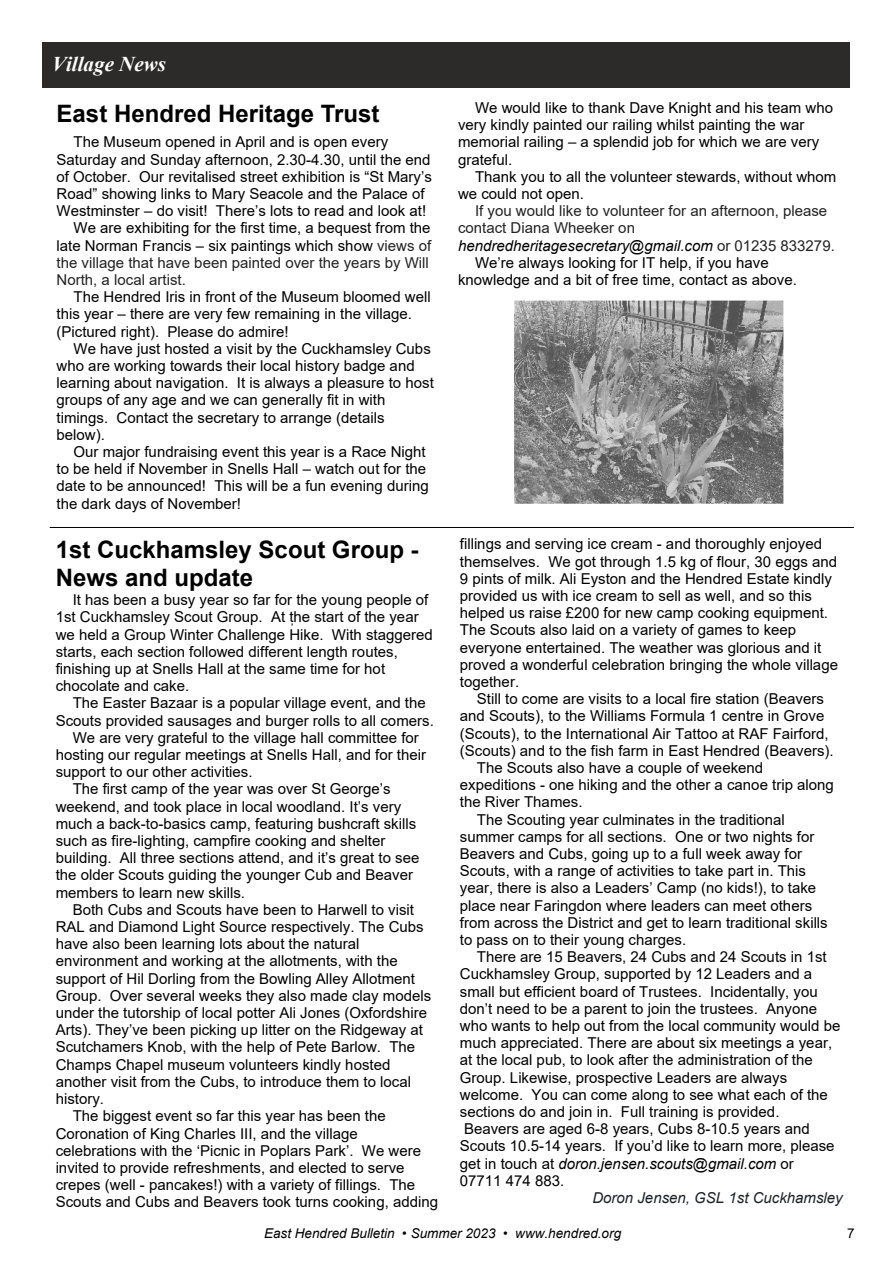
<style>
.page{position:relative;width:893px;height:1263px;background:#fff}
.page>*{position:absolute;margin:0;border:0;box-sizing:border-box;transform-origin:0 0}
.t1{font:700 24px/27.5px "Arial";color:#000}
.t2{font:italic 700 21px "Times New Roman";color:#fefefe}
.t3{font:15px/17.2px "Arial";color:#000}
.t4{font:15px "Arial";color:#222}
.t5{font:italic 15px "Arial";color:#000}
.t6{font:italic 15px "Arial";color:#1d2228}
.t7{font:italic 13.5px "Arial";color:#000}
.t8{font:13.5px "Arial";color:#000}
.s1{color:#222}
.s2{font-style:normal;color:#222}
.s3{font-style:normal}
</style>
<div class="page">
<div style="left:43px;top:43px;width:807px;height:45px;background:#2c2b2a"></div>
<img style="left:514px;top:301px;width:269px;height:202px">
<hr style="left:50px;top:527px;width:804px;height:1px;background:#000">
<h2 class="t2" style="left:52px;top:57px;width:115px">Village News</h2>
<h1 class="t1" style="left:57px;top:102px;width:324px">East Hendred Heritage Trust</h1>
<p class="t3" style="left:74px;top:135px;width:316px">The Museum opened in April and is open every</p>
<p class="t3" style="left:57px;top:152px;width:376px">Saturday and Sunday afternoon, 2.30-4.30, until the end</p>
<p class="t3" style="left:57px;top:169px;width:377px">of October. Our revitalised street exhibition is “St Mary’s</p>
<p class="t3" style="left:57px;top:186px;width:370px">Road” showing links to Mary Seacole and the Palace of</p>
<p class="t3" style="left:57px;top:204px;width:371px">Westminster – do visit! There’s lots to read and look at!</p>
<p class="t3" style="left:74px;top:221px;width:359px">We are exhibiting for the first time, a bequest from the</p>
<p class="t3" style="left:57px;top:238px;width:376px">late Norman Francis – six paintings which show <span class="s1">views of</span></p>
<p class="t4" style="left:57px;top:257px;width:374px">the village that have been painted over the years by Will</p>
<p class="t4" style="left:57px;top:274px;width:131px">North, a local artist.</p>
<p class="t3" style="left:57px;top:290px;width:376px;text-indent:17px">The Hendred Iris in front of the Museum bloomed well this year – there are very few remaining in the village. (Pictured right). Please do admire!</p>
<p class="t3" style="left:57px;top:341px;width:379px;text-indent:17px">We have just hosted a visit by the Cuckhamsley Cubs who are working towards their local history badge and learning about navigation. It is always a pleasure to host groups of any age and we can generally fit in with timings. Contact the secretary to arrange (details below).</p>
<p class="t3" style="left:57px;top:444px;width:374px;text-indent:17px">Our major fundraising event this year is a Race Night to be held if November in Snells Hall – watch out for the date to be announced! This will be a fun evening during the dark days of November!</p>
<h1 class="t1" style="left:56px;top:538px;width:364px">1st Cuckhamsley Scout Group -<br>News and update</h1>
<p class="t3" style="left:56px;top:593px;width:379px;text-indent:17px">It has been a busy year so far for the young people of 1st Cuckhamsley Scout Group. At the start of the year we held a Group Winter Challenge Hike. With staggered starts, each section followed different length routes, finishing up at Snells Hall at the same time for hot chocolate and cake.</p>
<p class="t3" style="left:73px;top:696px;width:355px">The Easter Bazaar is a popular village event, and the</p>
<p class="t3" style="left:56px;top:713px;width:380px">Scouts provided sausages and burger rolls to all comers.</p>
<p class="t3" style="left:73px;top:730px;width:348px">We are very grateful to the village hall committee for</p>
<p class="t3" style="left:56px;top:747px;width:372px">hosting our regular meetings at Snells Hall, and for their</p>
<p class="t3" style="left:56px;top:765px;width:198px">support to our other activities.</p>
<p class="t3" style="left:73px;top:782px;width:319px">The first camp of the year was over St George’s</p>
<p class="t3" style="left:56px;top:799px;width:347px">weekend, and took place in local woodland. It’s very</p>
<p class="t3" style="left:56px;top:816px;width:362px">much a back-to-basics camp, featuring bushcraft skills</p>
<p class="t3" style="left:56px;top:833px;width:331px">such as fire-lighting, campfire cooking and shelter</p>
<p class="t3" style="left:56px;top:851px;width:365px">building. All three sections attend, and it’s great to see</p>
<p class="t3" style="left:56px;top:868px;width:359px">the older Scouts guiding the younger Cub and Beaver</p>
<p class="t3" style="left:56px;top:885px;width:191px">members to learn new skills.</p>
<p class="t3" style="left:73px;top:902px;width:343px">Both Cubs and Scouts have been to Harwell to visit</p>
<p class="t3" style="left:56px;top:919px;width:370px">RAL and Diamond Light Source respectively. The Cubs</p>
<p class="t3" style="left:56px;top:937px;width:305px">have also been learning lots about the natural</p>
<p class="t3" style="left:56px;top:954px;width:344px">environment and working at the allotments, with the</p>
<p class="t3" style="left:56px;top:971px;width:361px">support of Hil Dorling from the Bowling Alley Allotment</p>
<p class="t3" style="left:56px;top:988px;width:377px">Group. Over several weeks they also made clay models</p>
<p class="t3" style="left:56px;top:1005px;width:373px">under the tutorship of local potter Ali Jones (Oxfordshire</p>
<p class="t3" style="left:56px;top:1023px;width:369px">Arts). They’ve been picking up litter on the Ridgeway at</p>
<p class="t3" style="left:56px;top:1040px;width:361px">Scutchamers Knob, with the help of Pete Barlow. The</p>
<p class="t3" style="left:56px;top:1057px;width:336px">Champs Chapel museum volunteers kindly hosted</p>
<p class="t3" style="left:56px;top:1074px;width:357px">another visit from the Cubs, to introduce them to local</p>
<p class="t3" style="left:56px;top:1091px;width:50px">history.</p>
<p class="t3" style="left:73px;top:1109px;width:315px">The biggest event so far this year has been the</p>
<p class="t3" style="left:56px;top:1126px;width:304px">Coronation of King Charles III, and the village</p>
<p class="t3" style="left:56px;top:1143px;width:367px">celebrations with the ‘Picnic in Poplars Park’. We were</p>
<p class="t3" style="left:56px;top:1160px;width:350px">invited to provide refreshments, and elected to serve</p>
<p class="t3" style="left:56px;top:1177px;width:361px">crepes (well - pancakes!) with a variety of fillings. The</p>
<p class="t3" style="left:56px;top:1195px;width:384px">Scouts and Cubs and Beavers took turns cooking, adding</p>
<p class="t3" style="left:458px;top:100px;width:376px;text-indent:17px">We would like to thank Dave Knight and his team who very kindly painted our railing whilst painting the war memorial railing – a splendid job for which we are very grateful.</p>
<p class="t3" style="left:458px;top:169px;width:380px;text-indent:17px">Thank you to all the volunteer stewards, without whom we could not open.</p>
<p class="t4" style="left:475px;top:205px;width:354px">If you would like to volunteer for an afternoon, please</p>
<p class="t4" style="left:458px;top:222px;width:178px">contact Diana Wheeker on</p>
<p class="t5" style="left:458px;top:240px;width:378px">hendredheritagesecretary@gmail.com <span class="s2">or 01235 833279.</span></p>
<p class="t3" style="left:475px;top:255px;width:295px">We’re always looking for IT help, if you have</p>
<p class="t3" style="left:458px;top:272px;width:340px">knowledge and a bit of free time, contact as above.</p>
<p class="t3" style="left:460px;top:537px;width:380px">fillings and serving ice cream - and thoroughly enjoyed themselves. We got through 1.5 kg of flour, 30 eggs and 9 pints of milk. Ali Eyston and the Hendred Estate kindly provided us with ice cream to sell as well, and so this helped us raise £200 for new camp cooking equipment.<br>The Scouts also laid on a variety of games to keep everyone entertained. The weather was glorious and it proved a wonderful celebration bringing the whole village together.</p>
<p class="t3" style="left:477px;top:692px;width:348px">Still to come are visits to a local fire station (Beavers</p>
<p class="t3" style="left:460px;top:709px;width:366px">and Scouts), to the Williams Formula 1 centre in Grove</p>
<p class="t3" style="left:460px;top:726px;width:370px">(Scouts), to the International Air Tattoo at RAF Fairford,</p>
<p class="t3" style="left:460px;top:743px;width:375px">(Scouts) and to the fish farm in East Hendred (Beavers).</p>
<p class="t3" style="left:477px;top:760px;width:288px">The Scouts also have a couple of weekend</p>
<p class="t3" style="left:460px;top:778px;width:376px">expeditions - one hiking and the other a canoe trip along</p>
<p class="t3" style="left:460px;top:795px;width:124px">the River Thames.</p>
<p class="t3" style="left:477px;top:812px;width:309px">The Scouting year culminates in the traditional</p>
<p class="t3" style="left:460px;top:829px;width:356px">summer camps for all sections. One or two nights for</p>
<p class="t3" style="left:460px;top:846px;width:344px">Beavers and Cubs, going up to a full week away for</p>
<p class="t3" style="left:460px;top:864px;width:348px">Scouts, with a range of activities to take part in. This</p>
<p class="t3" style="left:460px;top:881px;width:358px">year, there is also a Leaders’ Camp (no kids!), to take</p>
<p class="t3" style="left:460px;top:898px;width:354px">place near Faringdon where leaders can meet others</p>
<p class="t3" style="left:460px;top:915px;width:369px">from across the District and get to learn traditional skills</p>
<p class="t3" style="left:460px;top:932px;width:228px">to pass on to their young charges.</p>
<p class="t3" style="left:477px;top:950px;width:351px">There are 15 Beavers, 24 Cubs and 24 Scouts in 1st</p>
<p class="t3" style="left:460px;top:967px;width:354px">Cuckhamsley Group, supported by 12 Leaders and a</p>
<p class="t3" style="left:460px;top:984px;width:359px">small but efficient board of Trustees. Incidentally, you</p>
<p class="t3" style="left:460px;top:1001px;width:359px">don’t need to be a parent to join the trustees. Anyone</p>
<p class="t3" style="left:460px;top:1018px;width:382px">who wants to help out from the local community would be</p>
<p class="t3" style="left:460px;top:1036px;width:374px">much appreciated. There are about six meetings a year,</p>
<p class="t3" style="left:460px;top:1053px;width:354px">at the local pub, to look after the administration of the</p>
<p class="t3" style="left:460px;top:1070px;width:329px">Group. Likewise, prospective Leaders are always</p>
<p class="t3" style="left:460px;top:1087px;width:370px">welcome. You can come along to see what each of the</p>
<p class="t3" style="left:460px;top:1104px;width:321px">sections do and join in. Full training is provided.</p>
<p class="t3" style="left:464px;top:1122px;width:347px">Beavers are aged 6-8 years, Cubs 8-10.5 years and</p>
<p class="t3" style="left:460px;top:1139px;width:376px">Scouts 10.5-14 years. If you’d like to learn more, please</p>
<p class="t5" style="left:460px;top:1158px;width:336px"><span class="s3">get in touch at</span> doron.jensen.scouts@gmail.com <span class="s3">or</span></p>
<p class="t3" style="left:460px;top:1173px;width:106px">07711 474 883.</p>
<p class="t6" style="left:592px;top:1192px;width:252px">Doron Jensen, GSL 1st Cuckhamsley</p>
<p class="t7" style="left:264px;top:1228px;width:359px">East Hendred Bulletin • Summer 2023 • www.hendred.org</p>
<p class="t8" style="left:847px;top:1228px;width:9px">7</p>
</div>
